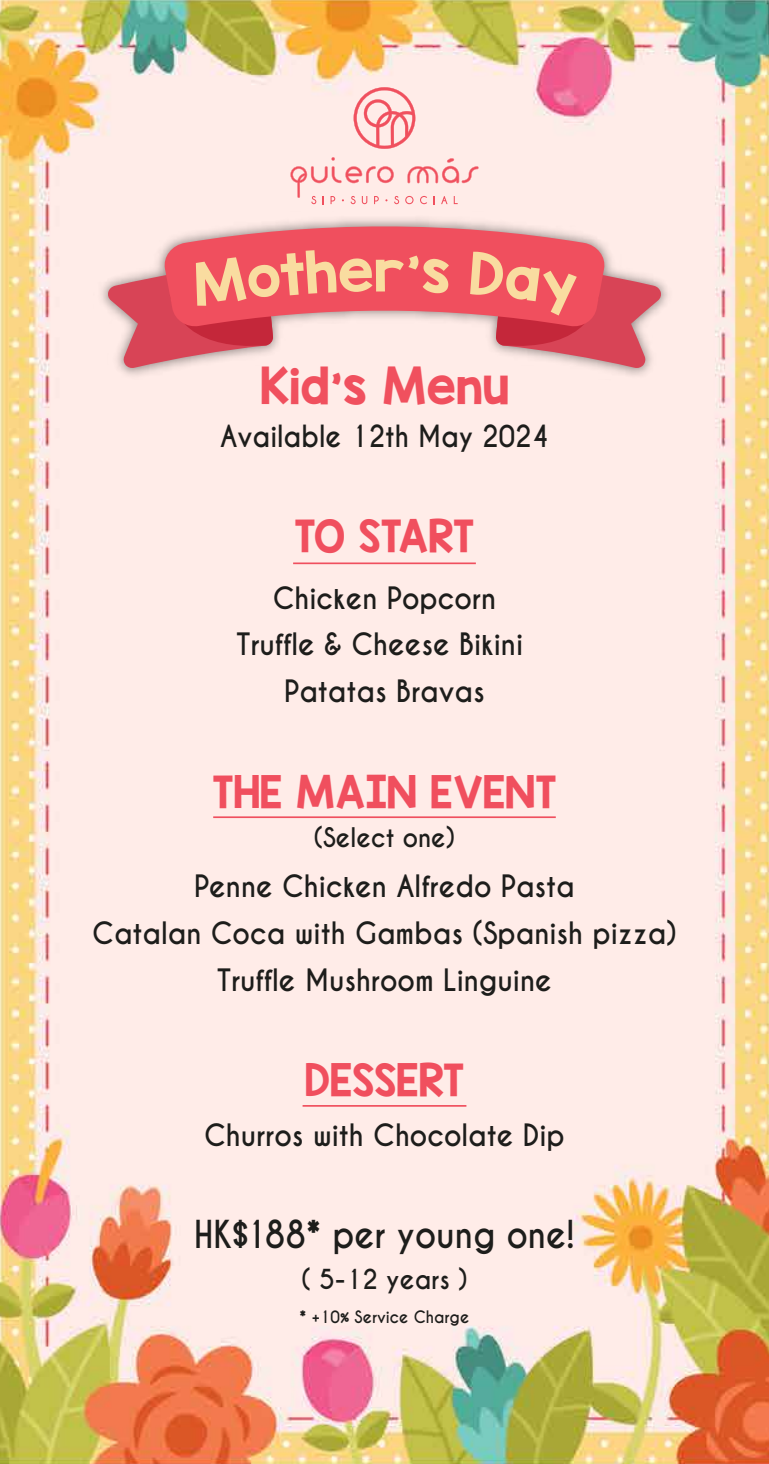
<style>
.page{position:relative;width:769px;height:1464px;background:#fff}
.page>*{position:absolute;margin:0;border:0;box-sizing:border-box;transform-origin:0 0}
.t1{font:42.7px "KG Blank Space Solid";color:#f0505e}
.t2{font:37.8px "KG Blank Space Solid";color:#f04f5e}
.t3{font:700 36.05px "Caviar Dreams";color:#1d1d1b;scale:.91 1}
.t4{font:700 28.88px/46.6px "Caviar Dreams";color:#1d1d1b;text-align:center;scale:.94 1}
.t5{font:700 28.7px "Caviar Dreams";color:#1d1d1b;scale:.91 1}
.t6{font:700 25.9px "Caviar Dreams";color:#1d1d1b;scale:.94 1}
.t7{font:700 25.38px "Caviar Dreams";color:#1d1d1b;scale:.94 1}
.t8{font:700 16.1px "Caviar Dreams";color:#1d1d1b;scale:.94 1}
</style>
<div class="page">
<img style="left:0;top:0;width:769px;height:1463px">
<svg style="left:405px;top:196px;width:8px;height:8px"></svg>
<svg style="left:420px;top:196px;width:7px;height:8px"></svg>
<svg style="left:441px;top:196px;width:7px;height:8px"></svg>
<svg style="left:454px;top:196px;width:4px;height:8px"></svg>
<svg style="left:407px;top:158px;width:72px;height:25px;background:#fbc8c8"></svg>
<svg style="left:290px;top:157px;width:109px;height:47px;background:#fcd4d3"></svg>
<svg style="left:354px;top:87px;width:61px;height:62px;background:#fabbbd"></svg>
<div style="left:93px;top:211px;width:585px;height:172px;background:#ffece8"></div>
<svg style="left:163px;top:221px;width:443px;height:107px;background:#ed858c"></svg>
<svg style="left:107px;top:250px;width:342px;height:118px;background:#ee9393"></svg>
<svg style="left:470px;top:252px;width:192px;height:116px;background:#e77f83"></svg>
<hr style="left:293px;top:562px;width:183px;height:2px;background:#f04f5e">
<hr style="left:213px;top:816px;width:343px;height:2px;background:#f04f5e">
<hr style="left:303px;top:1105px;width:163px;height:1px;background:#f04f5e">
<h1 class="t1" style="left:260px;top:357px;width:251px">Kid’s Menu</h1>
<p class="t5" style="left:220px;top:418px;width:363px">Available 12th May 2024</p>
<h2 class="t2" style="left:295px;top:511px;width:181px">TO START</h2>
<p class="t4" style="left:236px;top:575px;width:307px">Chicken Popcorn<br>Truffle &amp; Cheese Bikini<br>Patatas Bravas</p>
<h2 class="t2" style="left:212px;top:766px;width:346px">THE MAIN EVENT</h2>
<p class="t7" style="left:314px;top:822px;width:152px">(Select one)</p>
<p class="t4" style="left:92px;top:864px;width:623px">Penne Chicken Alfredo Pasta<br>Catalan Coca with Gambas (Spanish pizza)<br>Truffle Mushroom Linguine</p>
<h2 class="t2" style="left:304px;top:1055px;width:162px">DESSERT</h2>
<p class="t4" style="left:204px;top:1112px;width:385px">Churros with Chocolate Dip</p>
<p class="t3" style="left:194px;top:1213px;width:420px">HK$188* per young one!</p>
<p class="t6" style="left:301px;top:1263px;width:178px">( 5-12 years )</p>
<p class="t8" style="left:300px;top:1307px;width:182px">* +10% Service Charge</p>
</div>
